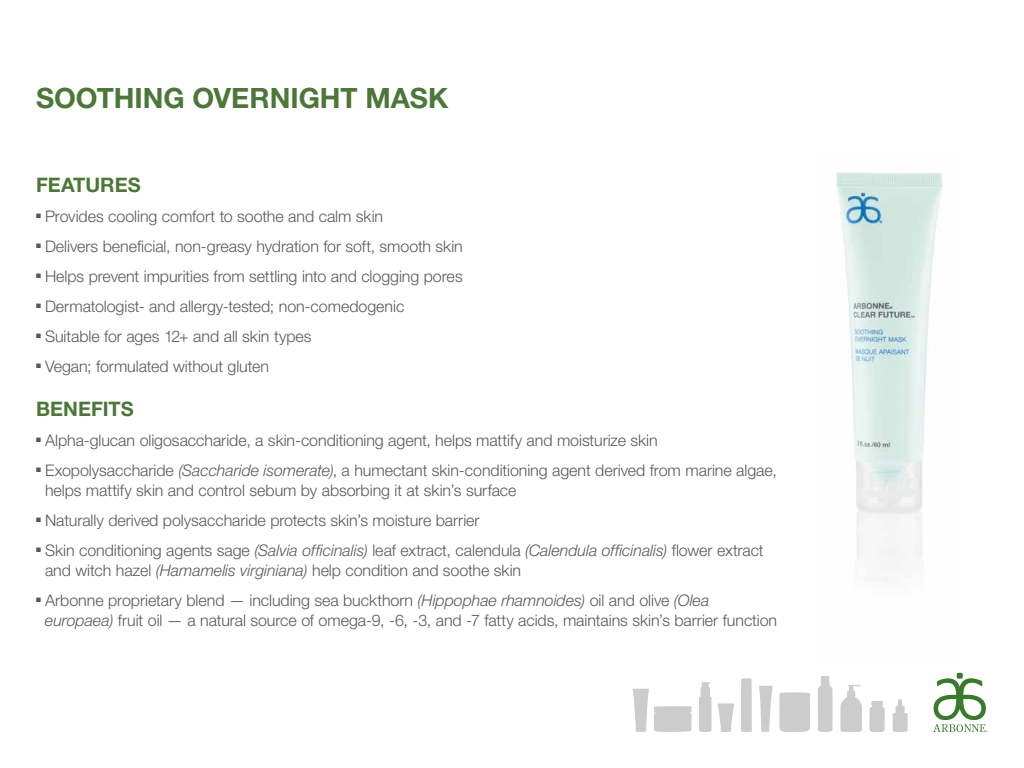
<style>
.page{position:relative;width:1024px;height:768px;background:#fff}
.page>*{position:absolute;margin:0;border:0;box-sizing:border-box;transform-origin:0 0}
.t1{font:700 28px "Helvetica Neue LT Pro";color:#4b7737}
.t2{font:700 20px "Helvetica Neue LT Pro";color:#4b7737}
.t3{font:300 16px/20px "Helvetica Neue LT Pro";letter-spacing:-.005em;color:#58595b}
.s1{font-style:italic}
</style>
<div class="page">
<svg style="left:718px;top:703px;width:16px;height:29px"></svg>
<svg style="left:699px;top:682px;width:13px;height:50px"></svg>
<svg style="left:633px;top:689px;width:59px;height:43px"></svg>
<svg style="left:741px;top:678px;width:11px;height:54px"></svg>
<svg style="left:759px;top:686px;width:13px;height:46px"></svg>
<svg style="left:779px;top:692px;width:31px;height:40px"></svg>
<svg style="left:818px;top:676px;width:15px;height:56px"></svg>
<svg style="left:893px;top:699px;width:15px;height:33px"></svg>
<svg style="left:869px;top:701px;width:16px;height:31px"></svg>
<svg style="left:840px;top:685px;width:22px;height:47px"></svg>
<svg style="left:933px;top:673px;width:55px;height:59px"></svg>
<img style="left:836px;top:172px;width:107px;height:410px">
<h1 class="t1" style="left:36px;top:80px;width:414px">SOOTHING OVERNIGHT MASK</h1>
<p class="t2" style="left:36px;top:172px;width:106px">FEATURES</p>
<p class="t3" style="left:36px;top:206px;width:349px">■ Provides cooling comfort to soothe and calm skin</p>
<p class="t3" style="left:36px;top:236px;width:428px">■ Delivers beneficial, non-greasy hydration for soft, smooth skin</p>
<p class="t3" style="left:36px;top:266px;width:428px">■ Helps prevent impurities from settling into and clogging pores</p>
<p class="t3" style="left:36px;top:296px;width:370px">■ Dermatologist- and allergy-tested; non-comedogenic</p>
<p class="t3" style="left:36px;top:326px;width:277px">■ Suitable for ages 12+ and all skin types</p>
<p class="t3" style="left:36px;top:356px;width:235px">■ Vegan; formulated without gluten</p>
<p class="t2" style="left:36px;top:396px;width:99px">BENEFITS</p>
<p class="t3" style="left:36px;top:430px;width:623px">■ Alpha-glucan oligosaccharide, a skin-conditioning agent, helps mattify and moisturize skin</p>
<p class="t3" style="left:45px;top:460px;width:733px;text-indent:-9px">■ Exopolysaccharide <span class="s1">(Saccharide isomerate)</span>, a humectant skin-conditioning agent derived from marine algae, helps mattify skin and control sebum by absorbing it at skin’s surface</p>
<p class="t3" style="left:36px;top:510px;width:445px">■ Naturally derived polysaccharide protects skin’s moisture barrier</p>
<p class="t3" style="left:45px;top:540px;width:720px;text-indent:-9px">■ Skin conditioning agents sage <span class="s1">(Salvia officinalis)</span> leaf extract, calendula <span class="s1">(Calendula officinalis)</span> flower extract and witch hazel <span class="s1">(Hamamelis virginiana)</span> help condition and soothe skin</p>
<p class="t3" style="left:45px;top:590px;width:734px;text-indent:-9px">■ Arbonne proprietary blend — including sea buckthorn <span class="s1">(Hippophae rhamnoides)</span> oil and olive <span class="s1">(Olea europaea)</span> fruit oil — a natural source of omega-9, -6, -3, and -7 fatty acids, maintains skin’s barrier function</p>
</div>
